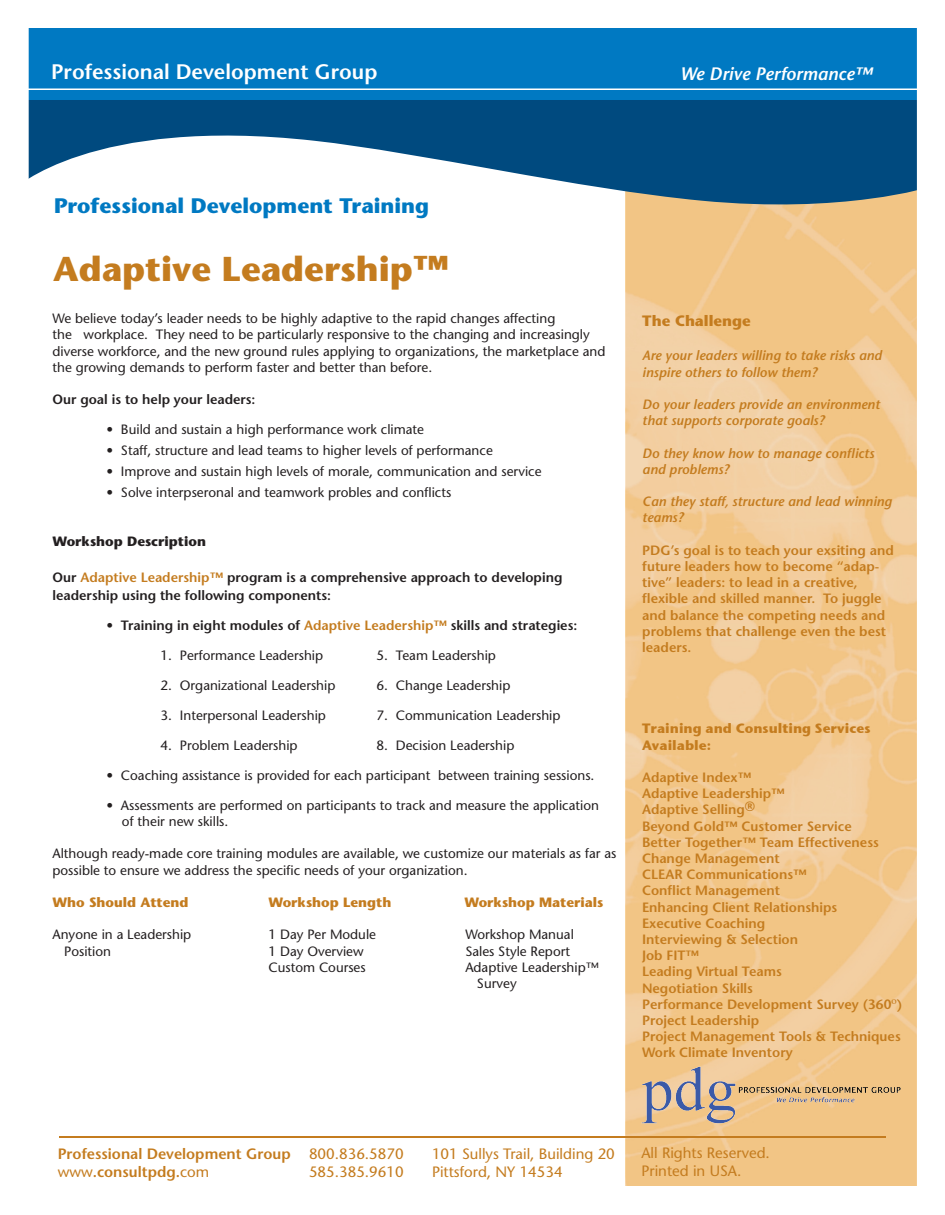
<style>
.page{position:relative;width:945px;height:1215px;background:#fff}
.page>*{position:absolute;margin:0;border:0;box-sizing:border-box;transform-origin:0 0}
.t1{font:700 34.5px "Stone Sans";color:#c47c1f}
.t2{font:700 21px "Stone Sans";color:#0079c2}
.t3{font:600 21px "Stone Sans";color:#fff}
.t4{font:italic 600 18px "Stone Sans";color:#fff}
.t5{font:15px/18px "Stone Sans";color:#c47c1f}
.t6{font:600 15px/18px "Stone Sans";color:#c47c1f}
.t7{font:700 15px "Stone Sans";color:#c47c1f}
.t8{font:13.5px/16.2px "Stone Sans";color:#231f20}
.t9{font:600 13.5px/16.2px "Stone Sans";color:#c47c1f}
.t10{font:italic 600 13.5px/16.2px "Stone Sans";color:#c47c1f}
.t11{font:600 13.5px/18px "Stone Sans";color:#231f20}
.t12{font:700 13.5px "Stone Sans";color:#c47c1f}
.t13{font:13.5px/16.2px "Stone Sans ITCTT Bold";color:#c47c1f}
.t14{font:700 13.5px "Stone Sans";color:#231f20}
.s1{color:#c47c1f}
.s2{font-weight:400}
</style>
<div class="page">
<img style="left:626px;top:206px;width:291px;height:980px">
<hr style="left:59px;top:1136px;width:827px;height:2px;background:#c47c1f">
<svg style="left:29px;top:100px;width:888px;height:106px;fill:#004a7f"></svg>
<div style="left:14px;top:27px;width:917px;height:73px;background:#0079c2"></div>
<hr style="left:7px;top:88px;width:938px;height:2px;background:#fff">
<svg style="left:917px;top:28px;width:14px;height:72px"></svg>
<svg style="left:14px;top:28px;width:15px;height:151px"></svg>
<img style="left:625px;top:1067px;width:292px;height:58px">
<div style="left:0;top:2px;width:945px;height:26px;background:#fff"></div>
<h2 class="t3" style="left:51px;top:59px;width:328px">Professional Development Group</h2>
<h3 class="t4" style="left:680px;top:63px;width:193px">We Drive Performance™</h3>
<h2 class="t2" style="left:54px;top:193px;width:377px">Professional Development Training</h2>
<h1 class="t1" style="left:53px;top:248px;width:397px">Adaptive Leadership™</h1>
<p class="t8" style="left:52px;top:310px;width:554px">We believe today’s leader needs to be highly adaptive to the rapid changes affecting<br>the workplace. They need to be particularly responsive to the changing and increasingly diverse workforce, and the new ground rules applying to organizations, the marketplace and the growing demands to perform faster and better than before.</p>
<p class="t11" style="left:52px;top:390px;width:205px">Our goal is to help your leaders:</p>
<p class="t8" style="left:106px;top:421px;width:319px">• Build and sustain a high performance work climate</p>
<p class="t8" style="left:106px;top:442px;width:388px">• Staff, structure and lead teams to higher levels of performance</p>
<p class="t8" style="left:106px;top:463px;width:437px">• Improve and sustain high levels of morale, communication and service</p>
<p class="t8" style="left:106px;top:484px;width:346px">• Solve interpseronal and teamwork probles and conflicts</p>
<p class="t14" style="left:52px;top:533px;width:155px">Workshop Description</p>
<p class="t11" style="left:52px;top:568px;width:511px">Our <span class="s1">Adaptive Leadership™</span> program is a comprehensive approach to developing leadership using the following components:</p>
<p class="t11" style="left:106px;top:616px;width:472px">• Training in eight modules of <span class="s1">Adaptive Leadership™</span> skills and strategies:</p>
<p class="t8" style="left:160px;top:647px;width:164px">1. Performance Leadership</p>
<p class="t8" style="left:376px;top:647px;width:121px">5. Team Leadership</p>
<p class="t8" style="left:160px;top:677px;width:176px">2. Organizational Leadership</p>
<p class="t8" style="left:376px;top:677px;width:135px">6. Change Leadership</p>
<p class="t8" style="left:160px;top:707px;width:167px">3. Interpersonal Leadership</p>
<p class="t8" style="left:376px;top:707px;width:186px">7. Communication Leadership</p>
<p class="t8" style="left:160px;top:737px;width:139px">4. Problem Leadership</p>
<p class="t8" style="left:376px;top:737px;width:139px">8. Decision Leadership</p>
<p class="t8" style="left:106px;top:767px;width:489px">• Coaching assistance is provided for each participant between training sessions.</p>
<p class="t8" style="left:122px;top:797px;width:479px;text-indent:-15px">• Assessments are performed on participants to track and measure the application of their new skills.</p>
<p class="t8" style="left:52px;top:846px;width:565px">Although ready-made core training modules are available, we customize our materials as far as possible to ensure we address the specific needs of your organization.</p>
<p class="t12" style="left:52px;top:894px;width:138px">Who Should Attend</p>
<p class="t12" style="left:268px;top:894px;width:124px">Workshop Length</p>
<p class="t12" style="left:465px;top:894px;width:140px">Workshop Materials</p>
<p class="t8" style="left:52px;top:927px;width:140px">Anyone in a Leadership</p>
<p class="t8" style="left:268px;top:927px;width:109px">1 Day Per Module</p>
<p class="t8" style="left:465px;top:927px;width:110px">Workshop Manual</p>
<p class="t8" style="left:64px;top:943px;width:48px">Position</p>
<p class="t8" style="left:268px;top:943px;width:97px">1 Day Overview</p>
<p class="t8" style="left:465px;top:943px;width:106px">Sales Style Report</p>
<p class="t8" style="left:268px;top:959px;width:99px">Custom Courses</p>
<p class="t8" style="left:477px;top:959px;width:123px;text-indent:-12px">Adaptive Leadership™<br>Survey</p>
<p class="t7" style="left:642px;top:312px;width:110px">The Challenge</p>
<p class="t10" style="left:642px;top:348px;width:241px">Are your leaders willing to take risks and inspire others to follow them?</p>
<p class="t10" style="left:642px;top:396px;width:239px">Do your leaders provide an environment that supports corporate goals?</p>
<p class="t10" style="left:642px;top:445px;width:234px">Do they know how to manage conflicts and problems?</p>
<p class="t10" style="left:642px;top:493px;width:251px">Can they staff, structure and lead winning teams?</p>
<p class="t9" style="left:642px;top:542px;width:253px">PDG’s goal is to teach your exsiting and future leaders how to become “adap&shy;tive” leaders: to lead in a creative, flexible and skilled manner. To juggle and balance the competing needs and problems that challenge even the best leaders.</p>
<p class="t13" style="left:642px;top:720px;width:230px">Training and Consulting Services<br>Available:</p>
<p class="t9" style="left:642px;top:769px;width:262px">Adaptive Index™<br>Adaptive Leadership™<br>Adaptive Selling®<br>Beyond Gold™ Customer Service<br>Better Together™ Team Effectiveness<br>Change Management<br>CLEAR Communications™<br>Conflict Management<br>Enhancing Client Relationships<br>Executive Coaching<br>Interviewing &amp; Selection<br>Job FIT™<br>Leading Virtual Teams<br>Negotiation Skills<br>Performance Development Survey (360<sup>o</sup>)<br>Project Leadership<br>Project Management Tools &amp; Techniques<br>Work Climate Inventory</p>
<p class="t6" style="left:58px;top:1145px;width:235px">Professional Development Group <span class="s2">www</span>.consultpdg.<span class="s2">com</span></p>
<p class="t5" style="left:641px;top:1144px;width:130px">All Rights Reserved.<br>Printed in USA.</p>
<p class="t5" style="left:309px;top:1145px;width:96px">800.836.5870<br>585.385.9610</p>
<p class="t5" style="left:432px;top:1145px;width:184px">101 Sullys Trail, Building 20<br>Pittsford, NY 14534</p>
</div>
